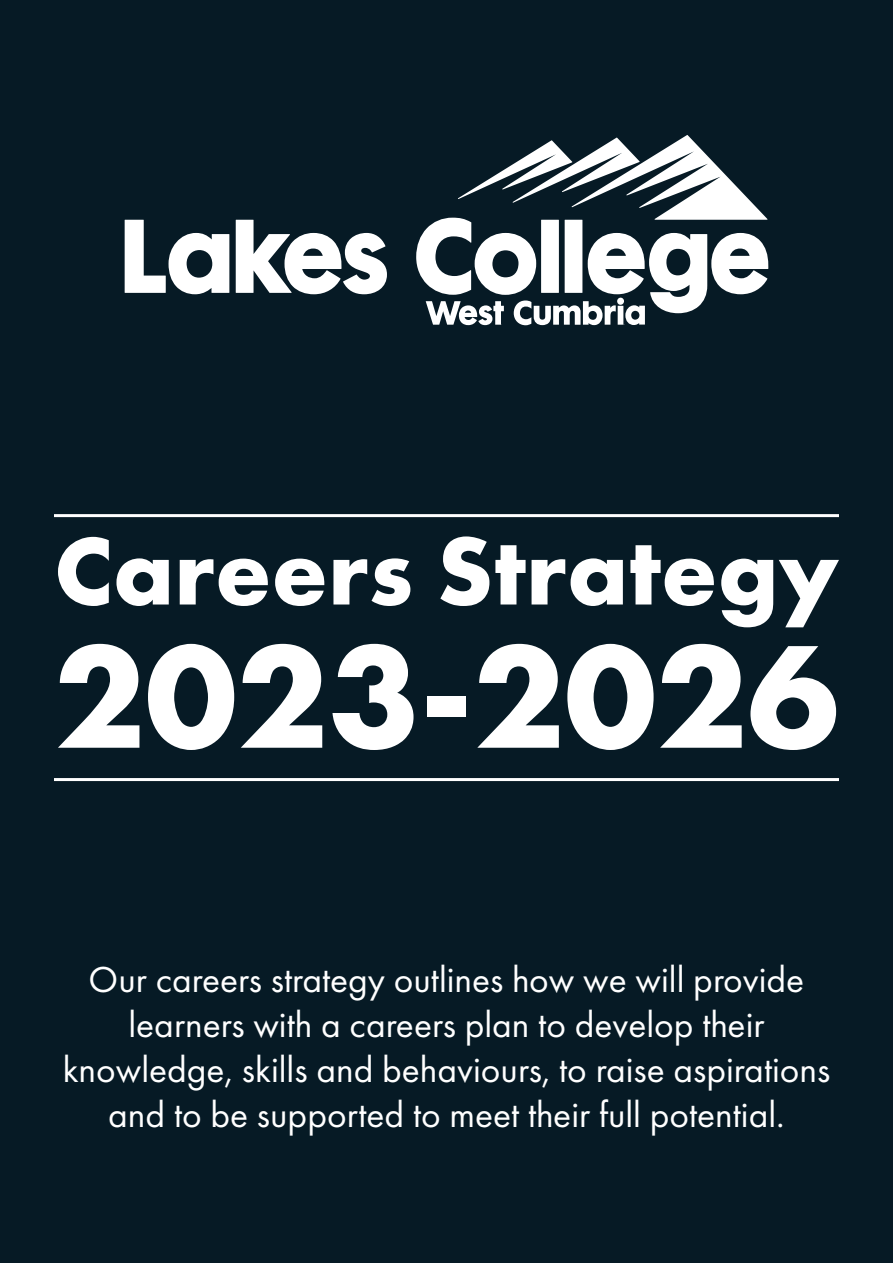
<style>
.page{position:relative;width:893px;height:1263px;background:#061a25}
.page>*{position:absolute;margin:0;border:0;box-sizing:border-box;transform-origin:0 0}
.t1{font:700 152.25px "Futura PT";color:#fff}
.t2{font:700 99.75px "Futura PT";color:#fff}
.t3{font:37.5px/45px "Futura PT";color:#fff;text-align:center}
</style>
<div class="page">
<svg style="left:125px;top:220px;width:104px;height:74px"></svg>
<svg style="left:236px;top:220px;width:151px;height:74px"></svg>
<svg style="left:416px;top:135px;width:352px;height:190px"></svg>
<hr style="left:54px;top:514px;width:785px;height:3px;background:#fff">
<hr style="left:54px;top:778px;width:785px;height:3px;background:#fff">
<p class="t2" style="left:54px;top:507px;width:786px">Careers Strategy</p>
<p class="t1" style="left:54px;top:599px;width:786px">2023-2026</p>
<p class="t3" style="left:63px;top:957px;width:769px">Our careers strategy outlines how we will provide learners with a careers plan to develop their knowledge, skills and behaviours, to raise aspirations and to be supported to meet their full potential.</p>
</div>
